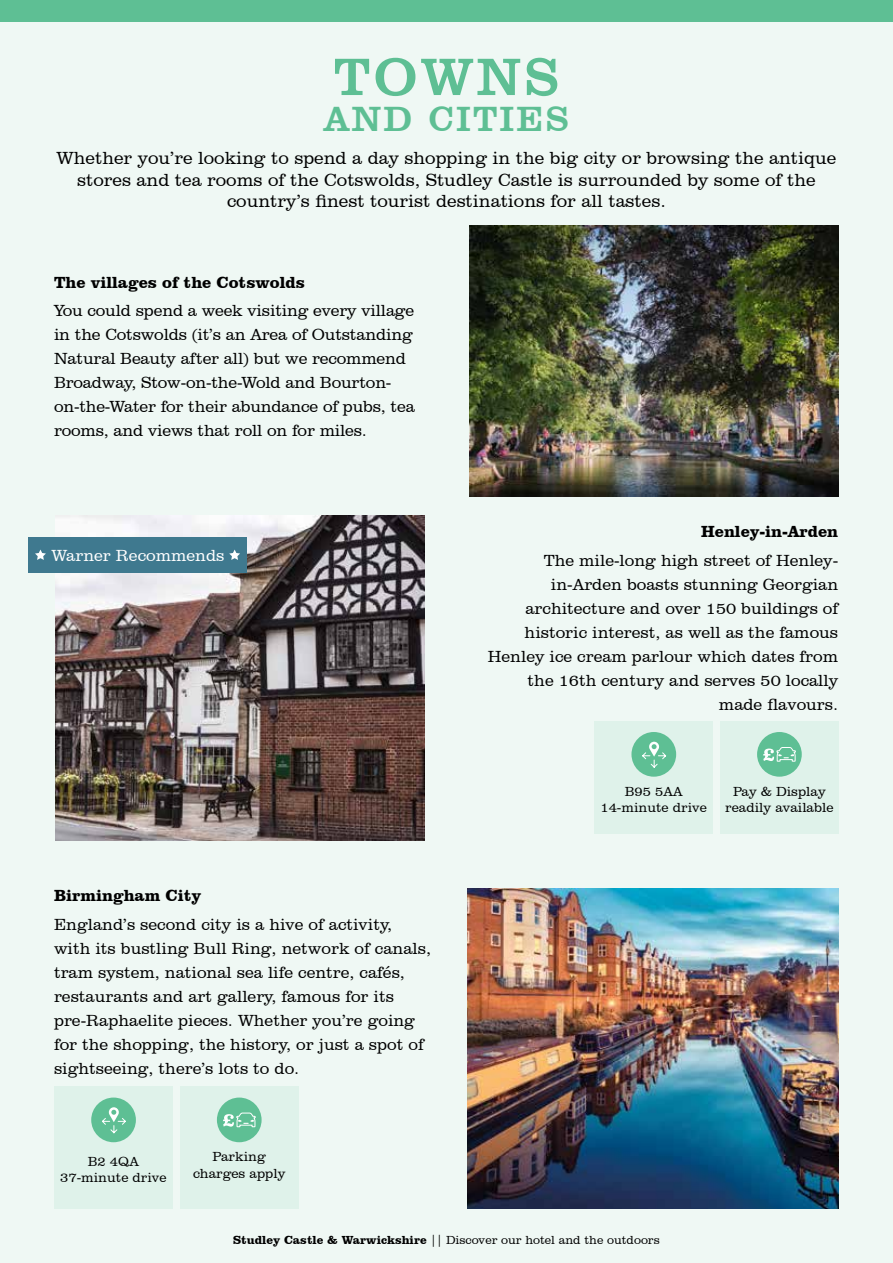
<style>
.page{position:relative;width:893px;height:1263px;background:#eff8f4}
.page>*{position:absolute;margin:0;border:0;box-sizing:border-box;transform-origin:0 0}
.t1{font:54px "Clarendon BT";letter-spacing:.06em;color:#5ebf94}
.t2{font:36px "Clarendon BT";letter-spacing:.06em;color:#5ebf94}
.t3{font:300 18px/21.6px "Clarendon BT";color:#000;text-align:center}
.t4{font:300 16.5px/24px "Clarendon BT";color:#000}
.t5{font:700 16.5px "Clarendon BT";color:#000}
.t6{font:300 16.5px "Clarendon BT";color:#fff}
.t7{font:300 13.5px/16.2px "Clarendon BT";color:#000;text-align:center}
.t8{font:300 12px "Clarendon BT";color:#000}
.s1{font-weight:700}
</style>
<div class="page">
<div style="left:594px;top:721px;width:119px;height:113px;background:#dff2ea"></div>
<div style="left:720px;top:721px;width:119px;height:113px;background:#dff2ea"></div>
<div style="left:54px;top:1087px;width:119px;height:122px;background:#dff2ea"></div>
<img style="left:470px;top:225px;width:369px;height:271px">
<img style="left:468px;top:889px;width:371px;height:320px">
<img style="left:55px;top:515px;width:369px;height:325px">
<div style="left:631px;top:732px;width:45px;height:45px;background:#5ebf94;border-radius:50%"></div>
<svg style="left:642px;top:742px;width:25px;height:26px"></svg>
<div style="left:91px;top:1097px;width:45px;height:45px;background:#5ebf94;border-radius:50%"></div>
<svg style="left:102px;top:1107px;width:24px;height:27px"></svg>
<div style="left:757px;top:732px;width:45px;height:45px;background:#5ebf94;border-radius:50%"></div>
<svg style="left:763px;top:747px;width:33px;height:15px"></svg>
<div style="left:1px;top:0;width:892px;height:21px;background:#5ebf94"></div>
<div style="left:29px;top:538px;width:218px;height:35px;background:#3f798f"></div>
<svg style="left:35px;top:550px;width:11px;height:10px"></svg>
<svg style="left:229px;top:550px;width:11px;height:10px"></svg>
<div style="left:180px;top:1087px;width:119px;height:122px;background:#dff2ea"></div>
<div style="left:217px;top:1097px;width:45px;height:45px;background:#5ebf94;border-radius:50%"></div>
<svg style="left:223px;top:1113px;width:33px;height:15px"></svg>
<h1 class="t1" style="left:334px;top:43px;width:227px">TOWNS</h1>
<h2 class="t2" style="left:324px;top:96px;width:247px">AND CITIES</h2>
<p class="t3" style="left:57px;top:147px;width:781px">Whether you’re looking to spend a day shopping in the big city or browsing the antique stores and tea rooms of the Cotswolds, Studley Castle is surrounded by some of the country’s finest tourist destinations for all tastes.</p>
<p class="t5" style="left:54px;top:272px;width:252px">The villages of the Cotswolds</p>
<p class="t4" style="left:54px;top:298px;width:362px">You could spend a week visiting every village in the Cotswolds (it’s an Area of Outstanding Natural Beauty after all) but we recommend Broadway, Stow-on-the-Wold and Bourton&shy;on-the-Water for their abundance of pubs, tea rooms, and views that roll on for miles.</p>
<p class="t6" style="left:52px;top:545px;width:174px">Warner Recommends</p>
<p class="t5" style="left:54px;top:885px;width:149px">Birmingham City</p>
<p class="t4" style="left:54px;top:912px;width:379px">England’s second city is a hive of activity, with its bustling Bull Ring, network of canals, tram system, national sea life centre, cafés, restaurants and art gallery, famous for its pre-Raphaelite pieces. Whether you’re going for the shopping, the history, or just a spot of sightseeing, there’s lots to do.</p>
<p class="t7" style="left:60px;top:1153px;width:108px">B2 4QA<br>37-minute drive</p>
<p class="t7" style="left:193px;top:1148px;width:94px">Parking charges apply</p>
<p class="t5" style="left:701px;top:521px;width:138px">Henley-in-Arden</p>
<p class="t4" style="left:488px;top:548px;width:352px;text-align:right">The mile-long high street of Henley&shy;in-Arden boasts stunning Georgian architecture and over 150 buildings of historic interest, as well as the famous Henley ice cream parlour which dates from the 16th century and serves 50 locally made flavours.</p>
<p class="t7" style="left:600px;top:783px;width:108px">B95 5AA<br>14-minute drive</p>
<p class="t7" style="left:725px;top:783px;width:110px">Pay &amp; Display readily available</p>
<p class="t8" style="left:233px;top:1232px;width:428px"><span class="s1">Studley Castle &amp; Warwickshire</span> || Discover our hotel and the outdoors</p>
</div>
